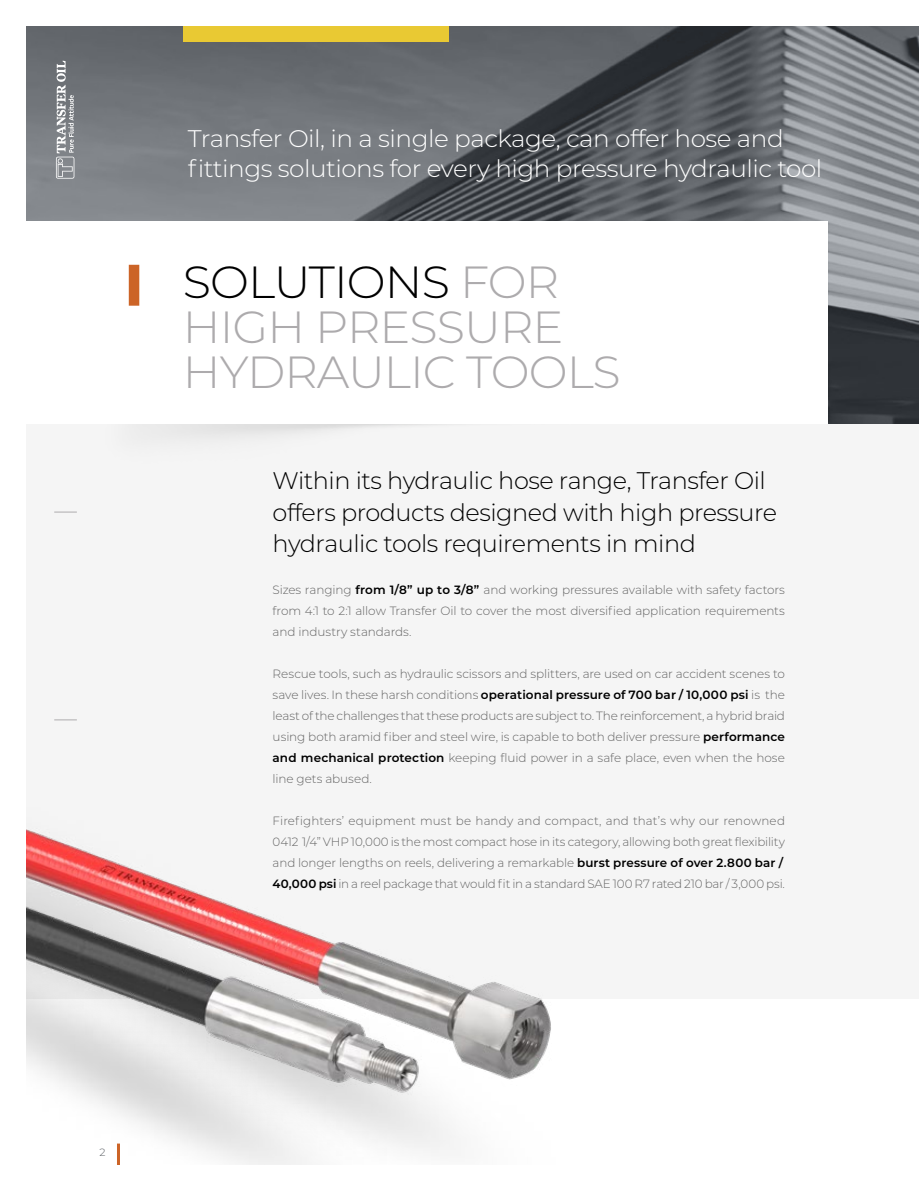
<style>
.page{position:relative;width:919px;height:1191px;background:#fff}
.page>*{position:absolute;margin:0;border:0;box-sizing:border-box;transform-origin:0 0}
.t1{font:300 45px/45px "Montserrat";letter-spacing:-.02em;color:#adabad}
.t2{font:300 24px/31.5px "Montserrat";letter-spacing:-.02em;color:#000}
.t3{font:300 24px/30px "Montserrat";letter-spacing:-.02em;color:#fff}
.t4{font:300 12px/21px "Montserrat";letter-spacing:-.005em;color:#636363;text-align:justify}
.t5{font:300 10.5px "Montserrat";color:#5e6267}
.s1{color:#000}
.s2{font-weight:600;color:#000}
</style>
<div class="page">
<div style="left:0;top:333px;width:918px;height:666px;background:#f5f5f5"></div>
<img style="left:26px;top:26px;width:892px;height:397px">
<svg style="left:56px;top:61px;width:18px;height:118px;background:#9da0a3"></svg>
<div style="left:20px;top:221px;width:807px;height:203px;background:#fff"></div>
<div style="left:129px;top:265px;width:10px;height:41px;background:#cc6427"></div>
<div style="left:183px;top:26px;width:265px;height:16px;background:#e9c933"></div>
<svg style="left:54px;top:512px;width:23px;height:1px"></svg>
<img style="left:26px;top:829px;width:525px;height:336px">
<hr style="left:117px;top:1143px;width:3px;height:32px;background:#cc6427">
<div style="left:0;top:0;width:26px;height:1191px;background:#fff"></div>
<div style="left:0;top:1165px;width:918px;height:26px;background:#fff"></div>
<h2 class="t3" style="left:188px;top:123px;width:636px">Transfer Oil, in a single package, can offer hose and fittings solutions for every high pressure hydraulic tool</h2>
<h1 class="t1" style="left:183px;top:258px;width:439px"><span class="s1">SOLUTIONS</span> FOR<br>HIGH PRESSURE<br>HYDRAULIC TOOLS</h1>
<h2 class="t2" style="left:272px;top:464px;width:506px">Within its hydraulic hose range, Transfer Oil offers products designed with high pressure hydraulic tools requirements in mind</h2>
<p class="t4" style="left:272px;top:579px;width:514px">Sizes ranging <span class="s2">from 1/8” up to 3/8”</span> and working pressures available with safety factors from 4:1 to 2:1 allow Transfer Oil to cover the most diversified application requirements and industry standards.</p>
<p class="t4" style="left:272px;top:663px;width:514px">Rescue tools, such as hydraulic scissors and splitters, are used on car accident scenes to save lives. In these harsh conditions <span class="s2">operational pressure of 700 bar / 10,000 psi</span> is the least of the challenges that these products are subject to. The reinforcement, a hybrid braid using both aramid fiber and steel wire, is capable to both deliver pressure <span class="s2">performance and mechanical protection</span> keeping fluid power in a safe place, even when the hose line gets abused.</p>
<p class="t4" style="left:272px;top:810px;width:514px;text-align:left">Firefighters’ equipment must be handy and compact, and that’s why our renowned 0412 1/4” VHP 10,000 is the most compact hose in its category, allowing both great flexibility and longer lengths on reels, delivering a remarkable <span class="s2">burst pressure of over 2.800 bar / 40,000 psi</span> in a reel package that would fit in a standard SAE 100 R7 rated 210 bar / 3,000 psi.</p>
<p class="t5" style="left:99px;top:1145px;width:8px">2</p>
</div>
